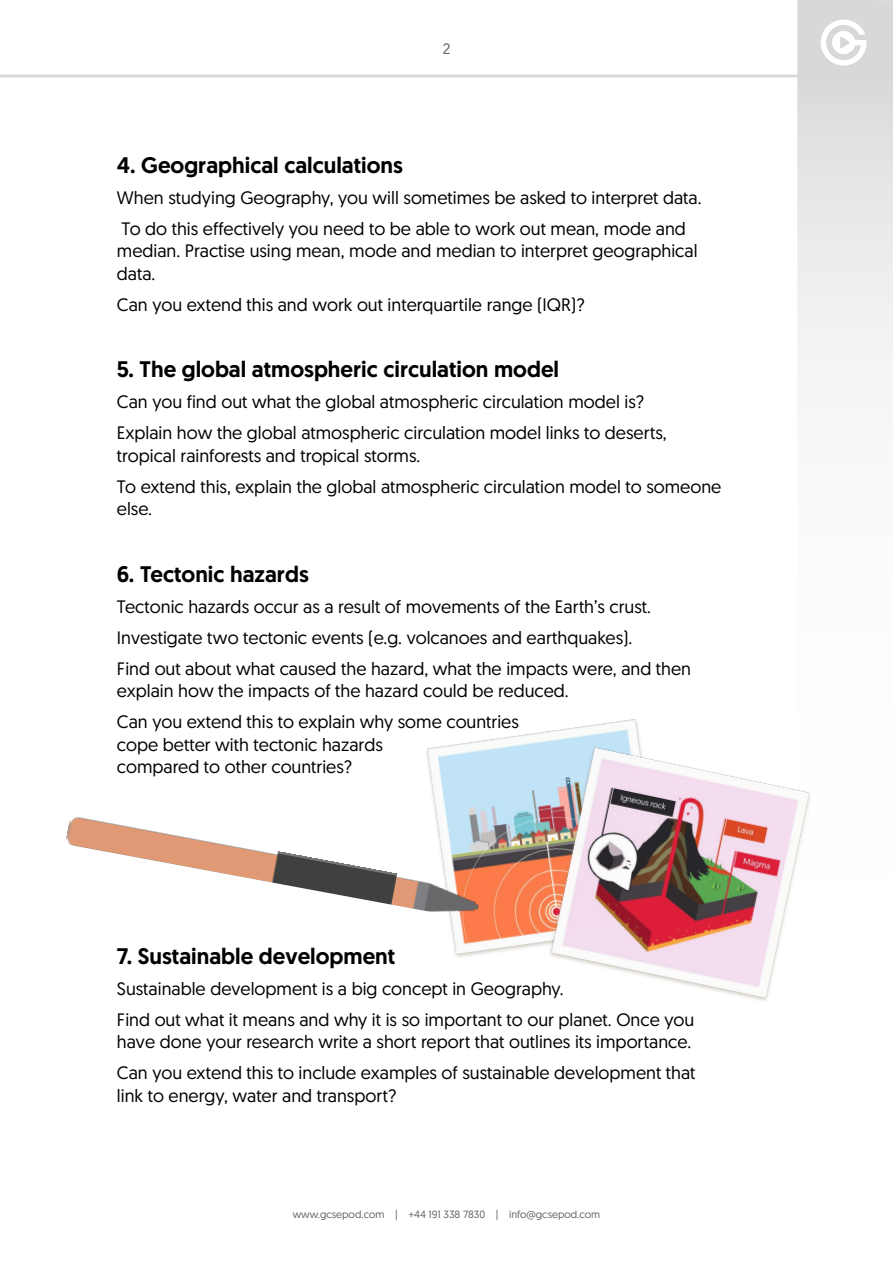
<style>
.page{position:relative;width:893px;height:1263px;background:#fff}
.page>*{position:absolute;margin:0;border:0;box-sizing:border-box;transform-origin:0 0}
.t1{font:500 22.5px "Geomanist";color:#000}
.t2{font:18px/31px "Geomanist";color:#000}
.t3{font:15px "Geomanist";color:#646167}
.t4{font:10.5px "Geomanist";color:#646167}
</style>
<div class="page">
<svg style="left:0;top:0;width:893px;height:373px"></svg>
<svg style="left:821px;top:20px;width:46px;height:45px"></svg>
<img style="left:426px;top:719px;width:212px;height:238px">
<img style="left:528px;top:727px;width:282px;height:274px">
<img style="left:66px;top:812px;width:416px;height:108px">
<p class="t3" style="left:443px;top:39px;width:9px">2</p>
<p class="t1" style="left:117px;top:150px;width:288px">4. Geographical calculations</p>
<p class="t2" style="left:117px;top:181px;width:586px">When studying Geography, you will sometimes be asked to interpret data.<br>To do this effectively you need to be able to work out mean, mode and</p>
<p class="t2" style="left:117px;top:239px;width:582px;line-height:22.5px">median. Practise using mean, mode and median to interpret geographical data.</p>
<p class="t2" style="left:117px;top:288px;width:469px">Can you extend this and work out interquartile range (IQR)?</p>
<p class="t1" style="left:117px;top:354px;width:444px">5. The global atmospheric circulation model</p>
<p class="t2" style="left:117px;top:386px;width:551px">Can you find out what the global atmospheric circulation model is?<br>Explain how the global atmospheric circulation model links to deserts,</p>
<p class="t2" style="left:117px;top:439px;width:606px">tropical rainforests and tropical storms.<br>To extend this, explain the global atmospheric circulation model to someone</p>
<p class="t2" style="left:117px;top:493px;width:37px">else.</p>
<p class="t1" style="left:117px;top:559px;width:193px">6. Tectonic hazards</p>
<p class="t2" style="left:117px;top:590px;width:576px">Tectonic hazards occur as a result of movements of the Earth’s crust.<br>Investigate two tectonic events (e.g. volcanoes and earthquakes).<br>Find out about what caused the hazard, what the impacts were, and then</p>
<p class="t2" style="left:117px;top:675px;width:453px">explain how the impacts of the hazard could be reduced.<br>Can you extend this to explain why some countries</p>
<p class="t2" style="left:117px;top:732px;width:267px;line-height:22.5px">cope better with tectonic hazards compared to other countries?</p>
<p class="t1" style="left:117px;top:941px;width:280px">7. Sustainable development</p>
<p class="t2" style="left:117px;top:972px;width:579px">Sustainable development is a big concept in Geography.<br>Find out what it means and why it is so important to our planet. Once you</p>
<p class="t2" style="left:117px;top:1026px;width:580px">have done your research write a short report that outlines its importance.<br>Can you extend this to include examples of sustainable development that</p>
<p class="t2" style="left:117px;top:1079px;width:281px">link to energy, water and transport?</p>
<p class="t4" style="left:293px;top:1207px;width:309px">www.gcsepod.com | +44 191 338 7830 | info@gcsepod.com</p>
</div>
